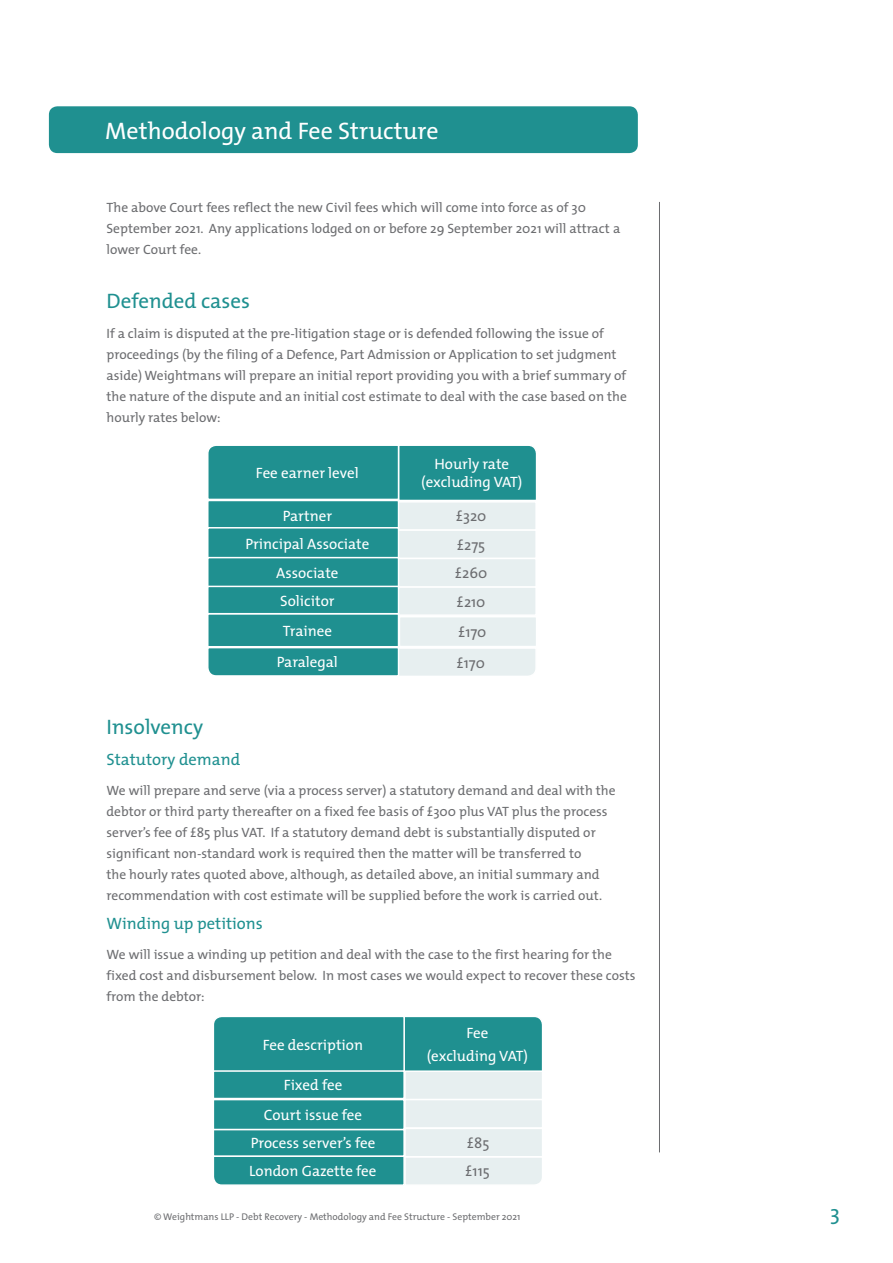
<style>
.page{position:relative;width:893px;height:1263px;background:#fff}
.page>*{position:absolute;margin:0;border:0;box-sizing:border-box;transform-origin:0 0}
.t1{font:24px "The Mix";color:#fff}
.t2{font:21.15px "The Mix";color:#1f9090}
.BODY_TEXT{font:21px "The Mix";color:#1f9090}
.BODY_TEXT-2{font:16.5px "The Mix";color:#1f9090}
.BODY_TEXT-3{font:15px/18px "The Mix";color:#fff;text-align:center}
.BODY_TEXT-4{font:15px "The Mix";color:#6c6d70}
.BODY_TEXT-5{font:13.5px/21px "The Mix";color:#6c6d70}
.t3{font:9.75px "The Mix";color:#6c6d70}
</style>
<div class="page">
<hr style="left:659px;top:202px;width:1px;height:950px;background:#6c6d70">
<div style="left:399px;top:617px;width:138px;height:29px;background:#e7eff0"></div>
<svg style="left:208px;top:648px;width:327px;height:28px;background:#79bbbb"></svg>
<div style="left:397px;top:587px;width:139px;height:28px;background:#e7eff0"></div>
<div style="left:397px;top:586px;width:140px;height:30px;border:2px solid #fff"></div>
<div style="left:397px;top:502px;width:139px;height:28px;background:#e7eff0"></div>
<div style="left:397px;top:501px;width:140px;height:30px;border:2px solid #fff"></div>
<div style="left:397px;top:530px;width:139px;height:28px;background:#e7eff0"></div>
<div style="left:397px;top:529px;width:140px;height:30px;border:2px solid #fff"></div>
<div style="left:397px;top:558px;width:139px;height:29px;background:#e7eff0"></div>
<div style="left:397px;top:558px;width:140px;height:30px;border:2px solid #fff"></div>
<div style="left:208px;top:614px;width:191px;height:33px;background:#1f9090"></div>
<div style="left:207px;top:613px;width:192px;height:34px;border:2px solid #fff"></div>
<div style="left:208px;top:500px;width:191px;height:30px;background:#1f9090"></div>
<div style="left:208px;top:528px;width:191px;height:30px;background:#1f9090"></div>
<div style="left:207px;top:527px;width:192px;height:32px;border:2px solid #fff"></div>
<div style="left:208px;top:558px;width:191px;height:30px;background:#1f9090"></div>
<div style="left:207px;top:557px;width:192px;height:32px;border:2px solid #fff"></div>
<div style="left:208px;top:586px;width:191px;height:28px;background:#1f9090"></div>
<div style="left:207px;top:586px;width:192px;height:28px;border:2px solid #fff"></div>
<svg style="left:208px;top:446px;width:329px;height:56px;background:#2b9696"></svg>
<svg style="left:214px;top:1157px;width:328px;height:28px;background:#77b9ba"></svg>
<div style="left:214px;top:1017px;width:328px;height:53px;background:#1f9090"></div>
<div style="left:405px;top:1128px;width:138px;height:29px;background:#e7eff0"></div>
<div style="left:404px;top:1127px;width:139px;height:30px;border:2px solid #fff"></div>
<div style="left:405px;top:1071px;width:138px;height:28px;background:#e7eff0"></div>
<div style="left:404px;top:1070px;width:139px;height:30px;border:2px solid #fff"></div>
<div style="left:405px;top:1099px;width:138px;height:29px;background:#e7eff0"></div>
<div style="left:404px;top:1099px;width:139px;height:30px;border:2px solid #fff"></div>
<div style="left:213px;top:1129px;width:191px;height:27px;background:#1f9090"></div>
<div style="left:213px;top:1129px;width:192px;height:28px;border:2px solid #fff"></div>
<div style="left:213px;top:1099px;width:191px;height:30px;background:#1f9090"></div>
<div style="left:213px;top:1099px;width:192px;height:31px;border:2px solid #fff"></div>
<div style="left:213px;top:1071px;width:191px;height:27px;background:#1f9090"></div>
<div style="left:213px;top:1070px;width:192px;height:29px;border:2px solid #fff"></div>
<div style="left:49px;top:106px;width:589px;height:47px;background:#1f9090;border-radius:9px"></div>
<h1 class="t1" style="left:105px;top:111px;width:335px">Methodology and Fee Structure</h1>
<p class="BODY_TEXT-5" style="left:107px;top:196px;width:515px">The above Court fees reflect the new Civil fees which will come into force as of 30<br>September 2021. Any applications lodged on or before 29 September 2021 will attract a lower Court fee.</p>
<p class="BODY_TEXT" style="left:107px;top:284px;width:145px">Defended cases</p>
<p class="BODY_TEXT-5" style="left:107px;top:322px;width:522px">If a claim is disputed at the pre-litigation stage or is defended following the issue of proceedings (by the filing of a Defence, Part Admission or Application to set judgment aside) Weightmans will prepare an initial report providing you with a brief summary of the nature of the dispute and an initial cost estimate to deal with the case based on the hourly rates below:</p>
<p class="BODY_TEXT-3" style="left:256px;top:463px;width:104px">Fee earner level</p>
<p class="BODY_TEXT-3" style="left:421px;top:455px;width:103px">Hourly rate (excluding VAT)</p>
<p class="BODY_TEXT-3" style="left:283px;top:506px;width:51px">Partner</p>
<p class="BODY_TEXT-3" style="left:245px;top:534px;width:126px">Principal Associate</p>
<p class="BODY_TEXT-3" style="left:276px;top:564px;width:64px">Associate</p>
<p class="BODY_TEXT-3" style="left:280px;top:591px;width:56px">Solicitor</p>
<p class="BODY_TEXT-4" style="left:456px;top:504px;width:32px">£320</p>
<p class="BODY_TEXT-4" style="left:457px;top:532px;width:30px">£275</p>
<p class="BODY_TEXT-4" style="left:455px;top:561px;width:34px">£260</p>
<p class="BODY_TEXT-4" style="left:457px;top:589px;width:30px">£210</p>
<p class="BODY_TEXT-3" style="left:283px;top:621px;width:51px">Trainee</p>
<p class="BODY_TEXT-4" style="left:458px;top:619px;width:30px">£170</p>
<p class="BODY_TEXT-3" style="left:277px;top:653px;width:62px">Paralegal</p>
<p class="BODY_TEXT-4" style="left:456px;top:650px;width:30px">£170</p>
<p class="BODY_TEXT" style="left:107px;top:710px;width:98px">Insolvency</p>
<p class="BODY_TEXT-2" style="left:107px;top:746px;width:135px">Statutory demand</p>
<p class="BODY_TEXT-5" style="left:107px;top:779px;width:511px">We will prepare and serve (via a process server) a statutory demand and deal with the debtor or third party thereafter on a fixed fee basis of £300 plus VAT plus the process server’s fee of £85 plus VAT. If a statutory demand debt is substantially disputed or significant non-standard work is required then the matter will be transferred to<br>the hourly rates quoted above, although, as detailed above, an initial summary and recommendation with cost estimate will be supplied before the work is carried out.</p>
<p class="BODY_TEXT-2" style="left:107px;top:910px;width:158px">Winding up petitions</p>
<p class="BODY_TEXT-5" style="left:107px;top:943px;width:531px">We will issue a winding up petition and deal with the case to the first hearing for the fixed cost and disbursement below. In most cases we would expect to recover these costs from the debtor:</p>
<p class="BODY_TEXT-3" style="left:263px;top:1035px;width:102px">Fee description</p>
<p class="BODY_TEXT-3" style="left:284px;top:1076px;width:60px">Fixed fee</p>
<p class="BODY_TEXT-3" style="left:264px;top:1105px;width:100px">Court issue fee</p>
<p class="BODY_TEXT-3" style="left:466px;top:1023px;width:24px">Fee</p>
<p class="BODY_TEXT-3" style="left:427px;top:1047px;width:103px">(excluding VAT)</p>
<p class="BODY_TEXT-3" style="left:251px;top:1134px;width:126px">Process server’s fee</p>
<p class="BODY_TEXT-4" style="left:467px;top:1130px;width:24px">£85</p>
<p class="BODY_TEXT-3" style="left:249px;top:1161px;width:129px">London Gazette fee</p>
<p class="BODY_TEXT-4" style="left:465px;top:1159px;width:26px">£115</p>
<p class="t3" style="left:154px;top:1208px;width:368px">© Weightmans LLP - Debt Recovery - Methodology and Fee Structure - September 2021</p>
<h2 class="t2" style="left:830px;top:1195px;width:11px">3</h2>
</div>
